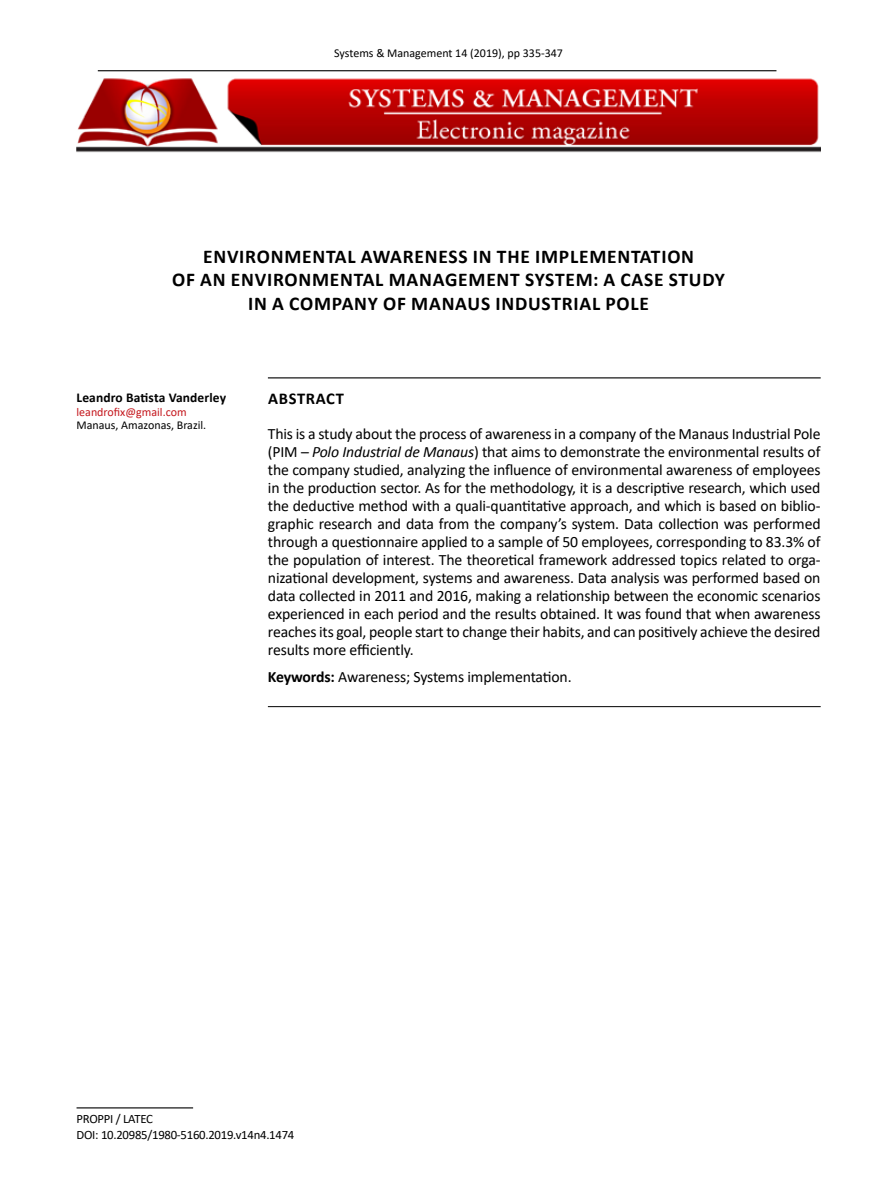
<style>
.page{position:relative;width:893px;height:1191px;background:#fff}
.page>*{position:absolute;margin:0;border:0;box-sizing:border-box;transform-origin:0 0}
.t1{font:700 19.5px/23.4px "Calibri";letter-spacing:.04em;color:#000;text-align:center}
.t2{font:700 16.5px "Calibri";letter-spacing:.04em;color:#000}
.t3{font:15.75px/18px "Calibri";letter-spacing:-.01em;color:#000;text-align:justify}
.t4{font:700 13.5px "Calibri";letter-spacing:.01em;color:#000}
.t5{font:12.75px/15.3px "Calibri";letter-spacing:-.02em;color:#000}
.t6{font:12px "Calibri";color:#000}
.t7{font:12px "Calibri";color:#c4161c}
.s1{font-style:italic}
.s2{font-weight:700}
</style>
<div class="page">
<hr style="left:98px;top:70px;width:678px;height:1px;background:#000">
<hr style="left:77px;top:1107px;width:116px;height:1px;background:#000">
<img style="left:77px;top:78px;width:744px;height:75px">
<hr style="left:268px;top:377px;width:553px;height:1px;background:#000">
<hr style="left:268px;top:706px;width:553px;height:1px;background:#000">
<p class="t6" style="left:334px;top:45px;width:230px">Systems &amp; Management 14 (2019), pp 335-347</p>
<p class="t1" style="left:172px;top:244px;width:554px">ENVIRONMENTAL AWARENESS IN THE IMPLEMENTATION<br>OF AN ENVIRONMENTAL MANAGEMENT SYSTEM: A CASE STUDY<br>IN A COMPANY OF MANAUS INDUSTRIAL POLE</p>
<p class="t4" style="left:77px;top:389px;width:151px">Leandro Batista Vanderley</p>
<p class="t7" style="left:77px;top:403px;width:112px">leandrofix@gmail.com</p>
<p class="t6" style="left:77px;top:417px;width:131px">Manaus, Amazonas, Brazil.</p>
<p class="t2" style="left:268px;top:388px;width:77px">ABSTRACT</p>
<p class="t3" style="left:268px;top:424px;width:554px">This is a study about the process of awareness in a company of the Manaus Industrial Pole (PIM – <span class="s1">Polo Industrial de Manaus</span>) that aims to demonstrate the environmental results of the company studied, analyzing the influence of environmental awareness of employees in the production sector. As for the methodology, it is a descriptive research, which used the deductive method with a quali-quantitative approach, and which is based on biblio&shy;graphic research and data from the company’s system. Data collection was performed through a questionnaire applied to a sample of 50 employees, corresponding to 83.3% of the population of interest. The theoretical framework addressed topics related to orga&shy;nizational development, systems and awareness. Data analysis was performed based on data collected in 2011 and 2016, making a relationship between the economic scenarios experienced in each period and the results obtained. It was found that when awareness reaches its goal, people start to change their habits, and can positively achieve the desired results more efficiently.</p>
<p class="t3" style="left:268px;top:667px;width:305px"><span class="s2">Keywords:</span> Awareness; Systems implementation.</p>
<p class="t5" style="left:77px;top:1111px;width:219px">PROPPI / LATEC<br>DOI: 10.20985/1980-5160.2019.v14n4.1474</p>
</div>
